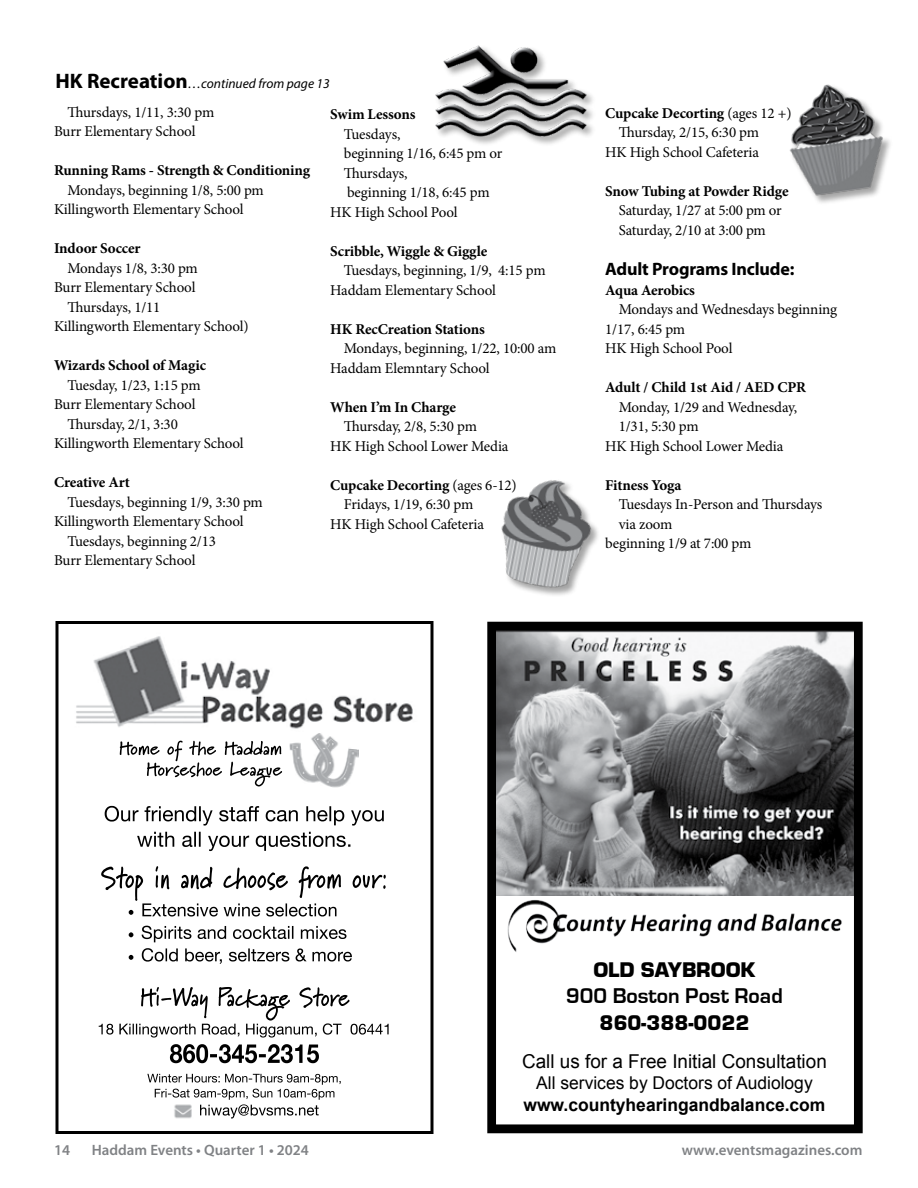
<style>
.page{position:relative;width:918px;height:1188px;background:#fff}
.page>*{position:absolute;margin:0;border:0;box-sizing:border-box;transform-origin:0 0}
.t1{font:22.05px "Eurostile Black DTC";color:#000}
.t2{font:700 22.05px "Eurostile";color:#000}
.t3{font:19.05px "Arial";color:#000}
.t4{font:700 18px "Myriad Pro";letter-spacing:-.01em;color:#000}
.t5{font:17.7px "Arial";color:#000}
.t6{font:700 17.7px "Arial";color:#000}
.t7{font:15px/19.5px "Minion Pro";letter-spacing:-.01em;color:#000}
.t8{font:700 15px "Minion Pro";letter-spacing:-.01em;color:#000}
.t9{font:600 15px "Myriad Pro";color:#808285}
.t10{font:italic 13.5px "Myriad Pro";color:#000}
.s1{font-weight:700;font-style:normal;font-size:21px}
.s2{font-weight:400}
</style>
<div class="page">
<svg style="left:55px;top:621px;width:378px;height:513px"></svg>
<svg style="left:129px;top:948px;width:223px;height:16px"></svg>
<svg style="left:129px;top:926px;width:217px;height:16px"></svg>
<svg style="left:101px;top:866px;width:285px;height:51px"></svg>
<svg style="left:147px;top:1074px;width:194px;height:45px"></svg>
<svg style="left:170px;top:1044px;width:149px;height:19px"></svg>
<svg style="left:99px;top:987px;width:290px;height:51px"></svg>
<svg style="left:137px;top:832px;width:213px;height:19px"></svg>
<svg style="left:105px;top:806px;width:279px;height:20px"></svg>
<img style="left:63px;top:623px;width:363px;height:125px">
<img style="left:173px;top:1102px;width:20px;height:16px">
<img style="left:290px;top:732px;width:69px;height:56px">
<svg style="left:120px;top:741px;width:162px;height:45px"></svg>
<img style="left:497px;top:632px;width:356px;height:263px">
<div style="left:487px;top:622px;width:376px;height:511px;border:9px solid #000"></div>
<img style="left:507px;top:900px;width:335px;height:52px">
<div style="left:435px;top:45px;width:162px;height:102px;background:#000;opacity:.35"></div>
<img style="left:435px;top:45px;width:157px;height:96px">
<img style="left:789px;top:84px;width:101px;height:118px">
<img style="left:501px;top:480px;width:97px;height:115px">
<p class="t10" style="left:56px;top:75px;width:276px"><span class="s1">HK Recreation</span>…continued from page 13</p>
<p class="t7" style="left:54px;top:102px;width:162px;text-indent:14px">Thursdays, 1/11, 3:30 pm<br>Burr Elementary School</p>
<p class="t8" style="left:54px;top:160px;width:258px">Running Rams - Strength &amp; Conditioning</p>
<p class="t7" style="left:54px;top:180px;width:211px;text-indent:14px">Mondays, beginning 1/8, 5:00 pm<br>Killingworth Elementary School</p>
<p class="t8" style="left:54px;top:238px;width:88px">Indoor Soccer</p>
<p class="t7" style="left:68px;top:258px;width:132px">Mondays 1/8, 3:30 pm</p>
<p class="t7" style="left:54px;top:278px;width:143px">Burr Elementary School</p>
<p class="t7" style="left:68px;top:297px;width:94px">Thursdays, 1/11</p>
<p class="t7" style="left:54px;top:317px;width:196px">Killingworth Elementary School)</p>
<p class="t8" style="left:54px;top:355px;width:154px">Wizards School of Magic</p>
<p class="t7" style="left:68px;top:375px;width:135px">Tuesday, 1/23, 1:15 pm</p>
<p class="t7" style="left:54px;top:395px;width:143px">Burr Elementary School</p>
<p class="t7" style="left:68px;top:414px;width:112px">Thursday, 2/1, 3:30</p>
<p class="t7" style="left:54px;top:434px;width:191px">Killingworth Elementary School</p>
<p class="t8" style="left:54px;top:472px;width:77px">Creative Art</p>
<p class="t7" style="left:68px;top:492px;width:197px">Tuesdays, beginning 1/9, 3:30 pm</p>
<p class="t7" style="left:54px;top:512px;width:191px">Killingworth Elementary School</p>
<p class="t7" style="left:68px;top:531px;width:150px">Tuesdays, beginning 2/13</p>
<p class="t7" style="left:54px;top:551px;width:143px">Burr Elementary School</p>
<p class="t8" style="left:330px;top:104px;width:87px">Swim Lessons</p>
<p class="t7" style="left:344px;top:124px;width:58px">Tuesdays,</p>
<p class="t7" style="left:344px;top:144px;width:160px">beginning 1/16, 6:45 pm or</p>
<p class="t7" style="left:344px;top:163px;width:65px">Thursdays,</p>
<p class="t7" style="left:347px;top:183px;width:144px">beginning 1/18, 6:45 pm</p>
<p class="t7" style="left:330px;top:202px;width:129px">HK High School Pool</p>
<p class="t8" style="left:330px;top:240px;width:159px">Scribble, Wiggle &amp; Giggle</p>
<p class="t7" style="left:330px;top:261px;width:217px;text-indent:14px">Tuesdays, beginning, 1/9, 4:15 pm<br>Haddam Elementary School</p>
<p class="t8" style="left:330px;top:318px;width:156px">HK RecCreation Stations</p>
<p class="t7" style="left:330px;top:339px;width:228px;text-indent:14px">Mondays, beginning, 1/22, 10:00 am<br>Haddam Elemntary School</p>
<p class="t8" style="left:330px;top:396px;width:127px">When I’m In Charge</p>
<p class="t7" style="left:330px;top:417px;width:180px;text-indent:14px">Thursday, 2/8, 5:30 pm<br>HK High School Lower Media</p>
<p class="t8" style="left:330px;top:474px;width:188px">Cupcake Decorting <span class="s2">(ages 6-12)</span></p>
<p class="t7" style="left:344px;top:495px;width:131px">Fridays, 1/19, 6:30 pm</p>
<p class="t7" style="left:330px;top:514px;width:155px">HK High School Cafeteria</p>
<p class="t8" style="left:605px;top:102px;width:188px">Cupcake Decorting <span class="s2">(ages 12 +)</span></p>
<p class="t7" style="left:619px;top:123px;width:142px">Thursday, 2/15, 6:30 pm</p>
<p class="t7" style="left:605px;top:142px;width:155px">HK High School Cafeteria</p>
<p class="t8" style="left:605px;top:180px;width:185px">Snow Tubing at Powder Ridge</p>
<p class="t7" style="left:619px;top:201px;width:165px">Saturday, 1/27 at 5:00 pm or<br>Saturday, 2/10 at 3:00 pm</p>
<p class="t4" style="left:605px;top:257px;width:191px">Adult Programs Include:</p>
<p class="t8" style="left:605px;top:279px;width:91px">Aqua Aerobics</p>
<p class="t7" style="left:605px;top:300px;width:233px;text-indent:14px">Mondays and Wednesdays beginning<br>1/17, 6:45 pm<br>HK High School Pool</p>
<p class="t8" style="left:605px;top:377px;width:202px">Adult / Child 1st Aid / AED CPR</p>
<p class="t7" style="left:619px;top:397px;width:180px">Monday, 1/29 and Wednesday,</p>
<p class="t7" style="left:619px;top:417px;width:81px">1/31, 5:30 pm</p>
<p class="t7" style="left:605px;top:436px;width:180px">HK High School Lower Media</p>
<p class="t8" style="left:605px;top:474px;width:78px">Fitness Yoga</p>
<p class="t7" style="left:619px;top:495px;width:205px">Tuesdays In-Person and Thursdays</p>
<p class="t7" style="left:619px;top:514px;width:55px">via zoom</p>
<p class="t7" style="left:605px;top:534px;width:148px">beginning 1/9 at 7:00 pm</p>
<h1 class="t1" style="left:593px;top:958px;width:164px">OLD SAYBROOK</h1>
<h1 class="t2" style="left:566px;top:984px;width:218px">900 Boston Post Road</h1>
<h1 class="t1" style="left:599px;top:1011px;width:152px">860-388-0022</h1>
<p class="t3" style="left:522px;top:1049px;width:306px">Call us for a Free Initial Consultation</p>
<p class="t5" style="left:536px;top:1071px;width:278px">All services by Doctors of Audiology</p>
<p class="t6" style="left:523px;top:1093px;width:304px">www.countyhearingandbalance.com</p>
<p class="t9" style="left:54px;top:1140px;width:18px">14</p>
<p class="t9" style="left:92px;top:1140px;width:219px">Haddam Events • Quarter 1 • 2024</p>
<p class="t9" style="left:682px;top:1140px;width:182px">www.eventsmagazines.com</p>
</div>
